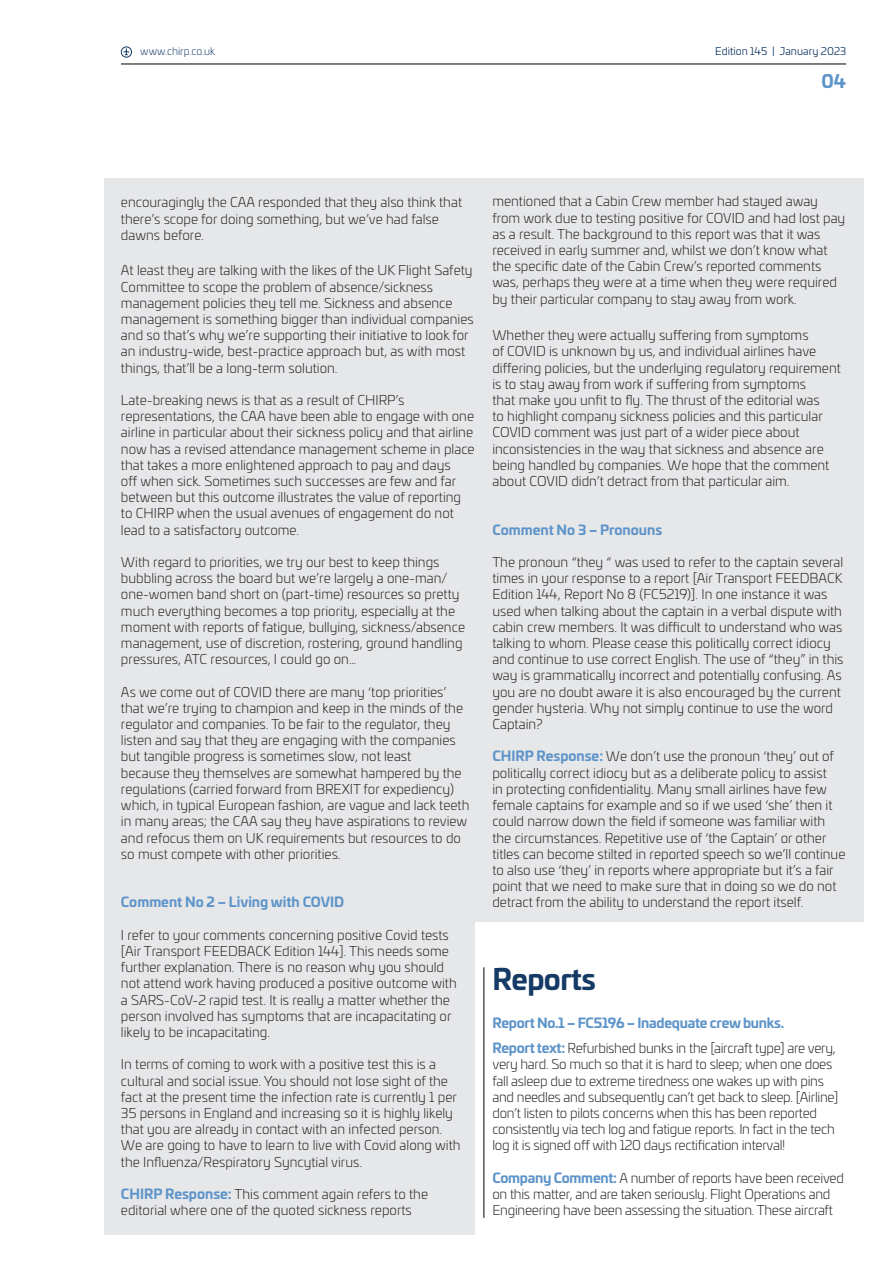
<style>
.page{position:relative;width:893px;height:1263px;background:#fff}
.page>*{position:absolute;margin:0;border:0;box-sizing:border-box;transform-origin:0 0}
.Heading_1{font:700 28.5px "Univia Pro";letter-spacing:-.02em;color:#143a65}
.t1{font:700 18px "Univia Pro";color:#5d94c9}
.Comments_Body_Copy{font:300 13.5px/16.2px "Univia Pro";color:#231f20}
.Body_Copy_No_Indent{font:300 13.5px/16.2px "Univia Pro";letter-spacing:-.02em;color:#231f20}
.Comments_Heading_2{font:700 13.5px "Univia Pro";color:#5d94c9}
.Heading_2{font:700 13.5px "Univia Pro";letter-spacing:-.02em;color:#5d94c9}
.t2{font:10.5px "Univia Pro";color:#143a65}
.t3{font:300 10.5px "Univia Pro";color:#143a65}
.s1{font-weight:700;color:#5d94c9}
</style>
<div class="page">
<div style="left:104px;top:179px;width:759px;height:1055px;background:#e6e7e9"></div>
<div style="left:475px;top:923px;width:394px;height:340px;background:#fff"></div>
<hr style="left:121px;top:64px;width:725px;height:1px;background:#010203">
<svg style="left:121px;top:46px;width:11px;height:12px"></svg>
<hr style="left:484px;top:967px;width:1px;height:251px;background:#010203">
<p class="t3" style="left:140px;top:44px;width:76px">www.chirp.co.uk</p>
<p class="t2" style="left:715px;top:44px;width:132px">Edition 145 | January 2023</p>
<h2 class="t1" style="left:821px;top:67px;width:26px">04</h2>
<p class="Comments_Body_Copy" style="left:121px;top:194px;width:343px">encouragingly the CAA responded that they also think that there’s scope for doing something, but we’ve had false dawns before.</p>
<p class="Comments_Body_Copy" style="left:121px;top:262px;width:354px">At least they are talking with the likes of the UK Flight Safety Committee to scope the problem of absence/sickness management policies they tell me. Sickness and absence management is something bigger than individual companies and so that’s why we’re supporting their initiative to look for an industry-wide, best-practice approach but, as with most things, that’ll be a long-term solution.</p>
<p class="Comments_Body_Copy" style="left:121px;top:391px;width:355px">Late-breaking news is that as a result of CHIRP’s representations, the CAA have been able to engage with one airline in particular about their sickness policy and that airline now has a revised attendance management scheme in place that takes a more enlightened approach to pay and days<br>off when sick. Sometimes such successes are few and far between but this outcome illustrates the value of reporting to CHIRP when the usual avenues of engagement do not lead to a satisfactory outcome.</p>
<p class="Comments_Body_Copy" style="left:121px;top:553px;width:346px">With regard to priorities, we try our best to keep things bubbling across the board but we’re largely a one-man/ one-women band short on (part-time) resources so pretty much everything becomes a top priority, especially at the moment with reports of fatigue, bullying, sickness/absence management, use of discretion, rostering, ground handling pressures, ATC resources, I could go on…</p>
<p class="Comments_Body_Copy" style="left:121px;top:683px;width:350px">As we come out of COVID there are many ‘top priorities’ that we’re trying to champion and keep in the minds of the regulator and companies. To be fair to the regulator, they listen and say that they are engaging with the companies but tangible progress is sometimes slow, not least<br>because they themselves are somewhat hampered by the regulations (carried forward from BREXIT for expediency) which, in typical European fashion, are vague and lack teeth in many areas; the CAA say they have aspirations to review and refocus them on UK requirements but resources to do so must compete with other priorities.</p>
<p class="Comments_Heading_2" style="left:121px;top:891px;width:225px">Comment No 2 – Living with COVID</p>
<p class="Comments_Body_Copy" style="left:121px;top:926px;width:337px">I refer to your comments concerning positive Covid tests [Air Transport FEEDBACK Edition 144]. This needs some further explanation. There is no reason why you should not attend work having produced a positive outcome with a SARS-CoV-2 rapid test. It is really a matter whether the person involved has symptoms that are incapacitating or likely to be incapacitating.</p>
<p class="Comments_Body_Copy" style="left:121px;top:1056px;width:341px">In terms of coming to work with a positive test this is a cultural and social issue. You should not lose sight of the fact at the present time the infection rate is currently 1 per 35 persons in England and increasing so it is highly likely that you are already in contact with an infected person.<br>We are going to have to learn to live with Covid along with the Influenza/Respiratory Syncytial virus.</p>
<p class="Comments_Body_Copy" style="left:121px;top:1185px;width:309px"><span class="s1">CHIRP Response:</span> This comment again refers to the editorial where one of the quoted sickness reports</p>
<p class="Comments_Body_Copy" style="left:492px;top:193px;width:354px">mentioned that a Cabin Crew member had stayed away from work due to testing positive for COVID and had lost pay as a result. The background to this report was that it was received in early summer and, whilst we don’t know what the specific date of the Cabin Crew’s reported comments was, perhaps they were at a time when they were required by their particular company to stay away from work.</p>
<p class="Comments_Body_Copy" style="left:492px;top:327px;width:350px">Whether they were actually suffering from symptoms<br>of COVID is unknown by us, and individual airlines have differing policies, but the underlying regulatory requirement is to stay away from work if suffering from symptoms<br>that make you unfit to fly. The thrust of the editorial was<br>to highlight company sickness policies and this particular COVID comment was just part of a wider piece about inconsistencies in the way that sickness and absence are being handled by companies. We hope that the comment about COVID didn’t detract from that particular aim.</p>
<p class="Comments_Heading_2" style="left:492px;top:519px;width:171px">Comment No 3 – Pronouns</p>
<p class="Comments_Body_Copy" style="left:492px;top:553px;width:353px">The pronoun “they “ was used to refer to the captain several times in your response to a report [Air Transport FEEDBACK Edition 144, Report No 8 (FC5219)]. In one instance it was used when talking about the captain in a verbal dispute with cabin crew members. It was difficult to understand who was talking to whom. Please cease this politically correct idiocy and continue to use correct English. The use of “they” in this way is grammatically incorrect and potentially confusing. As you are no doubt aware it is also encouraged by the current gender hysteria. Why not simply continue to use the word Captain?</p>
<p class="Comments_Body_Copy" style="left:492px;top:748px;width:355px"><span class="s1">CHIRP Response:</span> We don’t use the pronoun ‘they’ out of politically correct idiocy but as a deliberate policy to assist<br>in protecting confidentiality. Many small airlines have few female captains for example and so if we used ‘she’ then it could narrow down the field if someone was familiar with the circumstances. Repetitive use of ‘the Captain’ or other titles can become stilted in reported speech so we’ll continue to also use ‘they’ in reports where appropriate but it’s a fair point that we need to make sure that in doing so we do not detract from the ability to understand the report itself.</p>
<p class="Heading_1" style="left:492px;top:956px;width:105px">Reports</p>
<p class="Heading_2" style="left:492px;top:1012px;width:293px">Report No.1 – FC5196 – Inadequate crew bunks.</p>
<p class="Body_Copy_No_Indent" style="left:492px;top:1039px;width:348px"><span class="s1">Report text:</span> Refurbished bunks in the [aircraft type] are very, very hard. So much so that it is hard to sleep; when one does fall asleep due to extreme tiredness one wakes up with pins and needles and subsequently can’t get back to sleep. [Airline] don’t listen to pilots concerns when this has been reported consistently via tech log and fatigue reports. In fact in the tech log it is signed off with 120 days rectification interval!</p>
<p class="Body_Copy_No_Indent" style="left:492px;top:1169px;width:353px"><span class="s1">Company Comment:</span> A number of reports have been received on this matter, and are taken seriously. Flight Operations and<br>Engineering have been assessing the situation. These aircraft</p>
</div>
